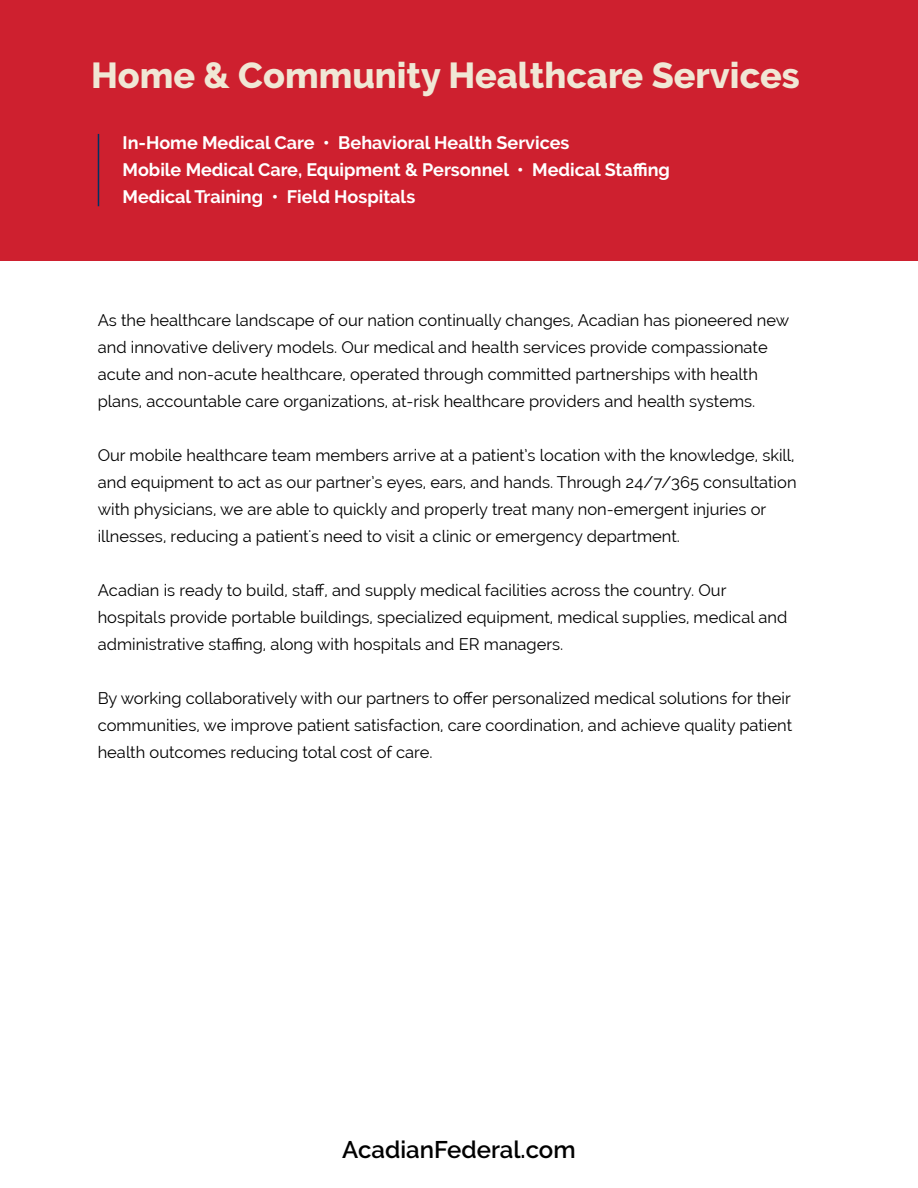
<style>
.page{position:relative;width:918px;height:1188px;background:#fff}
.page>*{position:absolute;margin:0;border:0;box-sizing:border-box;transform-origin:0 0}
.t1{font:800 36px "Raleway";color:#f0e7d5}
.t2{font:600 24px "Raleway";color:#000}
.t3{font:700 18px/27px "Raleway";color:#fff}
.t4{font:16.5px/27px "Raleway";color:#000}
</style>
<div class="page">
<div style="left:0;top:0;width:918px;height:260px;background:#ce202f"></div>
<hr style="left:98px;top:134px;width:1px;height:72px;background:#003262">
<h1 class="t1" style="left:91px;top:55px;width:710px">Home &amp; Community Healthcare Services</h1>
<p class="t3" style="left:123px;top:130px;width:549px">In-Home Medical Care • Behavioral Health Services<br>Mobile Medical Care, Equipment &amp; Personnel • Medical Staffing<br>Medical Training • Field Hospitals</p>
<p class="t4" style="left:98px;top:307px;width:693px">As the healthcare landscape of our nation continually changes, Acadian has pioneered new and innovative delivery models. Our medical and health services provide compassionate acute and non-acute healthcare, operated through committed partnerships with health plans, accountable care organizations, at-risk healthcare providers and health systems.</p>
<p class="t4" style="left:98px;top:442px;width:700px">Our mobile healthcare team members arrive at a patient’s location with the knowledge, skill, and equipment to act as our partner’s eyes, ears, and hands. Through 24/7/365 consultation with physicians, we are able to quickly and properly treat many non-emergent injuries or illnesses, reducing a patient's need to visit a clinic or emergency department.</p>
<p class="t4" style="left:98px;top:577px;width:691px">Acadian is ready to build, staff, and supply medical facilities across the country. Our hospitals provide portable buildings, specialized equipment, medical supplies, medical and administrative staffing, along with hospitals and ER managers.</p>
<p class="t4" style="left:98px;top:685px;width:696px;text-align:justify">By working collaboratively with our partners to offer personalized medical solutions for their communities, we improve patient satisfaction, care coordination, and achieve quality patient health outcomes reducing total cost of care.</p>
<h2 class="t2" style="left:342px;top:1136px;width:235px">AcadianFederal.com</h2>
</div>
